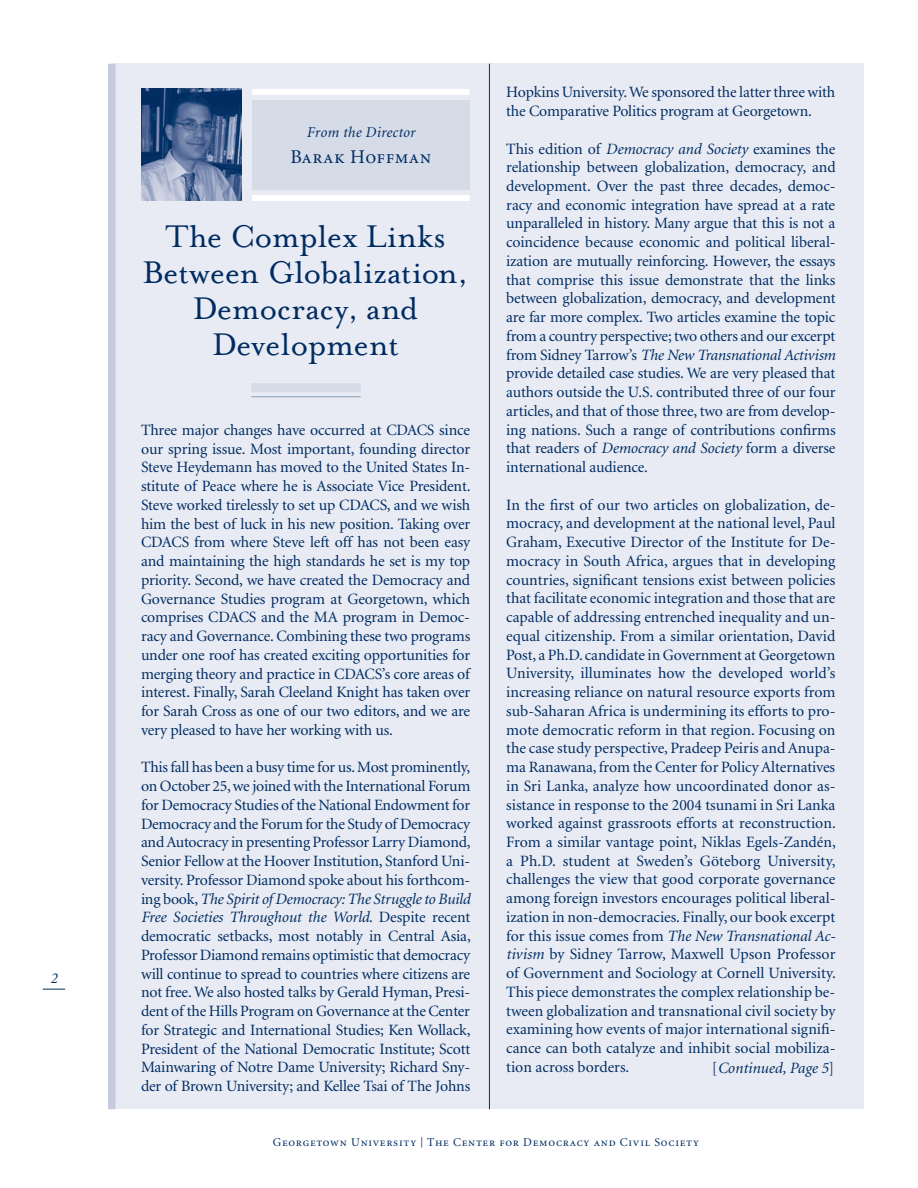
<style>
.page{position:relative;width:918px;height:1188px;background:#fff}
.page>*{position:absolute;margin:0;border:0;box-sizing:border-box;transform-origin:0 0}
.t1{font:36px/36px "Mrs Eaves Roman";letter-spacing:-.005em;color:#002c62;text-align:center}
.t2{font:19.5px "Minion Regular SC";letter-spacing:.02em;color:#002c62}
.t3{font:15.75px/18.8px "Minion";letter-spacing:-.01em;color:#002c62;text-align:justify}
.t4{font:italic 15.75px "Minion";color:#002c62}
.t5{font:italic 15px "Minion";letter-spacing:.02em;color:#002c62}
.t6{font:12px "Minion Regular SC";letter-spacing:.06em;color:#002c62}
.s1{font-style:italic}
.s2{font-style:normal}
.s3{font-size:10.5px}
</style>
<div class="page">
<svg style="left:43px;top:989px;width:22px;height:1px"></svg>
<div style="left:112px;top:64px;width:752px;height:1045px;background:#e8ebf3"></div>
<hr style="left:489px;top:64px;width:1px;height:1045px;background:#002c62">
<div style="left:252px;top:89px;width:218px;height:6px;background:#fff"></div>
<div style="left:252px;top:100px;width:218px;height:90px;background:#d6dbe8"></div>
<div style="left:252px;top:195px;width:218px;height:6px;background:#fff"></div>
<img style="left:141px;top:89px;width:100px;height:112px">
<div style="left:108px;top:64px;width:8px;height:1045px;background:#c5cadd"></div>
<div style="left:251px;top:379px;width:110px;height:17px;background:linear-gradient(to right,#dce0eb,#dce0eb)"></div>
<hr style="left:251px;top:397px;width:110px;height:1px;background:#002c62">
<p class="t5" style="left:50px;top:971px;width:9px">2</p>
<p class="t5" style="left:307px;top:125px;width:110px">From the Director</p>
<p class="t2" style="left:291px;top:147px;width:142px">Barak Hoffman</p>
<h1 class="t1" style="left:142px;top:218px;width:328px">The Complex Links<br>Between Globalization,<br>Democracy, and<br>Development</h1>
<p class="t3" style="left:141px;top:421px;width:331px">Three major changes have occurred at CDACS since our spring issue. Most important, founding director Steve Heydemann has moved to the United States In&shy;stitute of Peace where he is Associate Vice President.<br>Steve worked tirelessly to set up CDACS, and we wish him the best of luck in his new position. Taking over CDACS from where Steve left off has not been easy and maintaining the high standards he set is my top priority. Second, we have created the Democracy and Governance Studies program at Georgetown, which comprises CDACS and the MA program in Democ&shy;racy and Governance. Combining these two programs under one roof has created exciting opportunities for merging theory and practice in CDACS’s core areas of interest. Finally, Sarah Cleeland Knight has taken over for Sarah Cross as one of our two editors, and we are very pleased to have her working with us.</p>
<p class="t3" style="left:141px;top:759px;width:331px">This fall has been a busy time for us. Most prominently, on October 25, we joined with the International Forum for Democracy Studies of the National Endowment for Democracy and the Forum for the Study of Democracy and Autocracy in presenting Professor Larry Diamond, Senior Fellow at the Hoover Institution, Stanford Uni&shy;versity. Professor Diamond spoke about his forthcom&shy;ing book, <span class="s1">The Spirit of Democracy: The Struggle to Build Free Societies Throughout the World</span>. Despite recent democratic setbacks, most notably in Central Asia, Professor Diamond remains optimistic that democracy will continue to spread to countries where citizens are not free. We also hosted talks by Gerald Hyman, Presi&shy;dent of the Hills Program on Governance at the Center for Strategic and International Studies; Ken Wollack, President of the National Democratic Institute; Scott Mainwaring of Notre Dame University; Richard Sny&shy;der of Brown University; and Kellee Tsai of The Johns</p>
<p class="t3" style="left:506px;top:83px;width:331px">Hopkins University. We sponsored the latter three with the Comparative Politics program at Georgetown.</p>
<p class="t3" style="left:506px;top:140px;width:331px">This edition of <span class="s1">Democracy and Society</span> examines the relationship between globalization, democracy, and development. Over the past three decades, democ&shy;racy and economic integration have spread at a rate unparalleled in history. Many argue that this is not a coincidence because economic and political liberal&shy;ization are mutually reinforcing. However, the essays that comprise this issue demonstrate that the links between globalization, democracy, and development are far more complex. Two articles examine the topic from a country perspective; two others and our excerpt from Sidney Tarrow’s <span class="s1">The New Transnational Activism </span>provide detailed case studies. We are very pleased that authors outside the U.S. contributed three of our four articles, and that of those three, two are from develop&shy;ing nations. Such a range of contributions confirms that readers of <span class="s1">Democracy and Society</span> form a diverse international audience.</p>
<p class="t3" style="left:506px;top:496px;width:331px">In the first of our two articles on globalization, de&shy;mocracy, and development at the national level, Paul Graham, Executive Director of the Institute for De&shy;mocracy in South Africa, argues that in developing countries, significant tensions exist between policies that facilitate economic integration and those that are capable of addressing entrenched inequality and un&shy;equal citizenship. From a similar orientation, David Post, a Ph.D. candidate in Government at Georgetown University, illuminates how the developed world’s increasing reliance on natural resource exports from sub-Saharan Africa is undermining its efforts to pro&shy;mote democratic reform in that region. Focusing on the case study perspective, Pradeep Peiris and Anupa&shy;ma Ranawana, from the Center for Policy Alternatives in Sri Lanka, analyze how uncoordinated donor as&shy;sistance in response to the 2004 tsunami in Sri Lanka worked against grassroots efforts at reconstruction.<br>From a similar vantage point, Niklas Egels-Zandén, a Ph.D. student at Sweden’s Göteborg University, challenges the view that good corporate governance among foreign investors encourages political liberal&shy;ization in non-democracies. Finally, our book excerpt for this issue comes from <span class="s1">The New Transnational Ac&shy;tivism</span> by Sidney Tarrow, Maxwell Upson Professor of Government and Sociology at Cornell University.<br>This piece demonstrates the complex relationship be&shy;tween globalization and transnational civil society by examining how events of major international signifi&shy;cance can both catalyze and inhibit social mobiliza&shy;tion across borders.</p>
<p class="t4" style="left:712px;top:1060px;width:124px"><span class="s2">[</span>Continued, Page 5<span class="s2">]</span></p>
<p class="t6" style="left:273px;top:1136px;width:428px">Georgetown University <span class="s3">|</span> The Center for Democracy and Civil Society</p>
</div>
